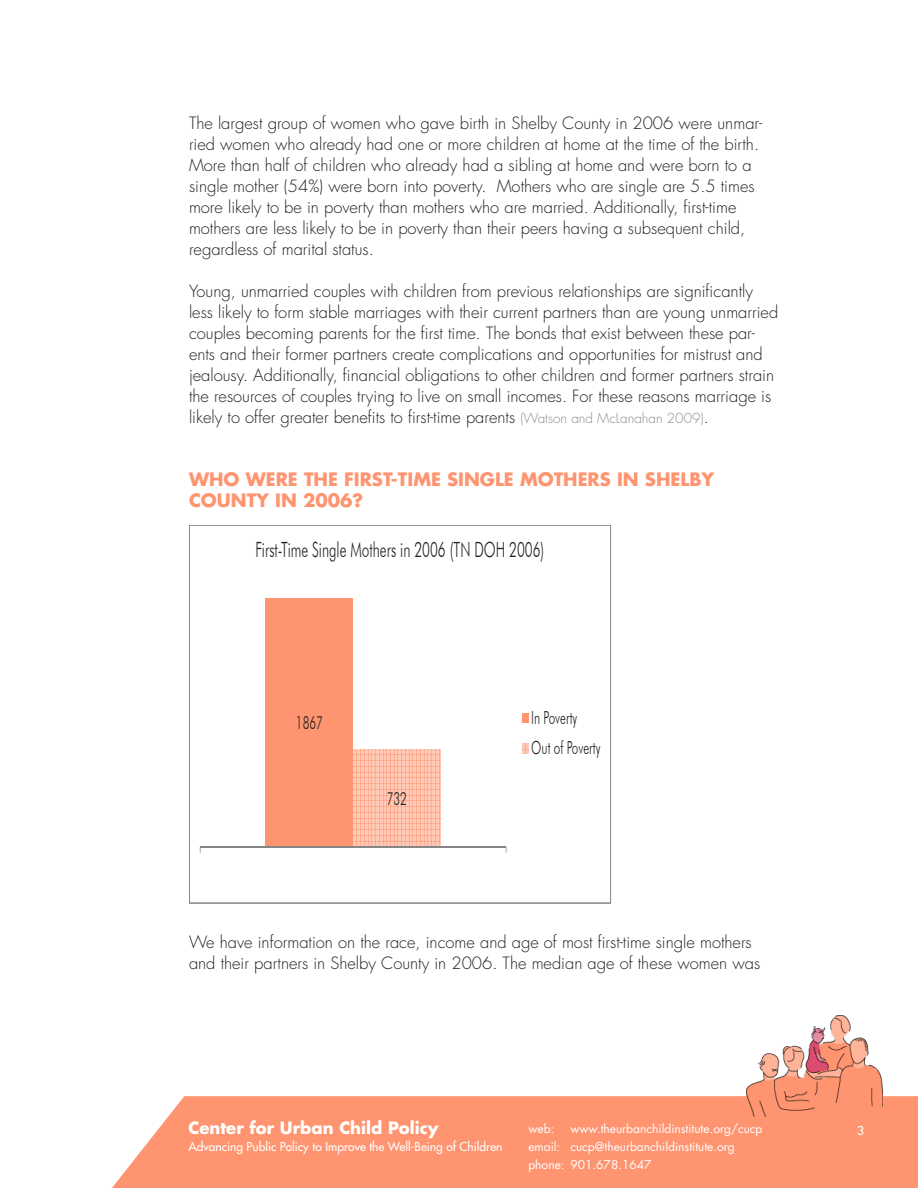
<style>
.page{position:relative;width:918px;height:1188px;background:#fff}
.page>*{position:absolute;margin:0;border:0;box-sizing:border-box;transform-origin:0 0}
.t1{font:21px "Futura Lt BT";color:#231f20;scale:.65 1}
.copy{font:700 18px/21px "Futura Std";color:#ff9470}
.t2{font:18px/30.5px "Futura Lt BT";color:#231f20;scale:.65 1}
.copy-2{font:300 16.5px/21px "Futura Std";color:#231f20}
.t3{font:700 16.5px "Futura Std";color:#fff}
.t4{font:12px/18px "Futura Std";color:#fff}
.t5{font:500 12px "Futura Std";color:#fff}
.s1{font-size:13.5px;color:#8a8c8f}
</style>
<div class="page">
<div style="left:112px;top:1096px;width:806px;height:92px;background:#ff9470"></div>
<img style="left:746px;top:1015px;width:137px;height:105px">
<svg style="left:189px;top:525px;width:422px;height:379px"></svg>
<p class="copy-2" style="left:189px;top:113px;width:575px">The largest group of women who gave birth in Shelby County in 2006 were unmar&shy;ried women who already had one or more children at home at the time of the birth.<br>More than half of children who already had a sibling at home and were born to a single mother (54%) were born into poverty. Mothers who are single are 5.5 times more likely to be in poverty than mothers who are married. Additionally, first-time mothers are less likely to be in poverty than their peers having a subsequent child, regardless of marital status.</p>
<p class="copy-2" style="left:189px;top:281px;width:591px">Young, unmarried couples with children from previous relationships are significantly less likely to form stable marriages with their current partners than are young unmarried couples becoming parents for the first time. The bonds that exist between these par&shy;ents and their former partners create complications and opportunities for mistrust and jealousy. Additionally, financial obligations to other children and former partners strain the resources of couples trying to live on small incomes. For these reasons marriage is likely to offer greater benefits to first-time parents <span class="s1">(Watson and McLanahan 2009)</span>.</p>
<p class="copy" style="left:189px;top:469px;width:527px">WHO WERE THE FIRST-TIME SINGLE MOTHERS IN SHELBY<br>COUNTY IN 2006?</p>
<p class="t1" style="left:256px;top:536px;width:446px">First-Time Single Mothers in 2006 (TN DOH 2006)</p>
<p class="t2" style="left:296px;top:707px;width:43px">1867</p>
<p class="t2" style="left:387px;top:783px;width:33px">732</p>
<p class="t2" style="left:531px;top:702px;width:108px">In Poverty<br>Out of Poverty</p>
<p class="copy-2" style="left:189px;top:932px;width:573px">We have information on the race, income and age of most first-time single mothers and their partners in Shelby County in 2006. The median age of these women was</p>
<p class="t3" style="left:188px;top:1117px;width:252px">Center for Urban Child Policy</p>
<p class="t5" style="left:188px;top:1139px;width:316px">Advancing Public Policy to Improve the Well-Being of Children</p>
<p class="t4" style="left:528px;top:1119px;width:27px">web:</p>
<p class="t4" style="left:528px;top:1119px;width:236px;text-indent:42px">www.theurbanchildinstitute.org/cucp email: cucp@theurbanchildinstitute.org phone: 901.678.1647</p>
<p class="t5" style="left:857px;top:1123px;width:8px">3</p>
</div>
